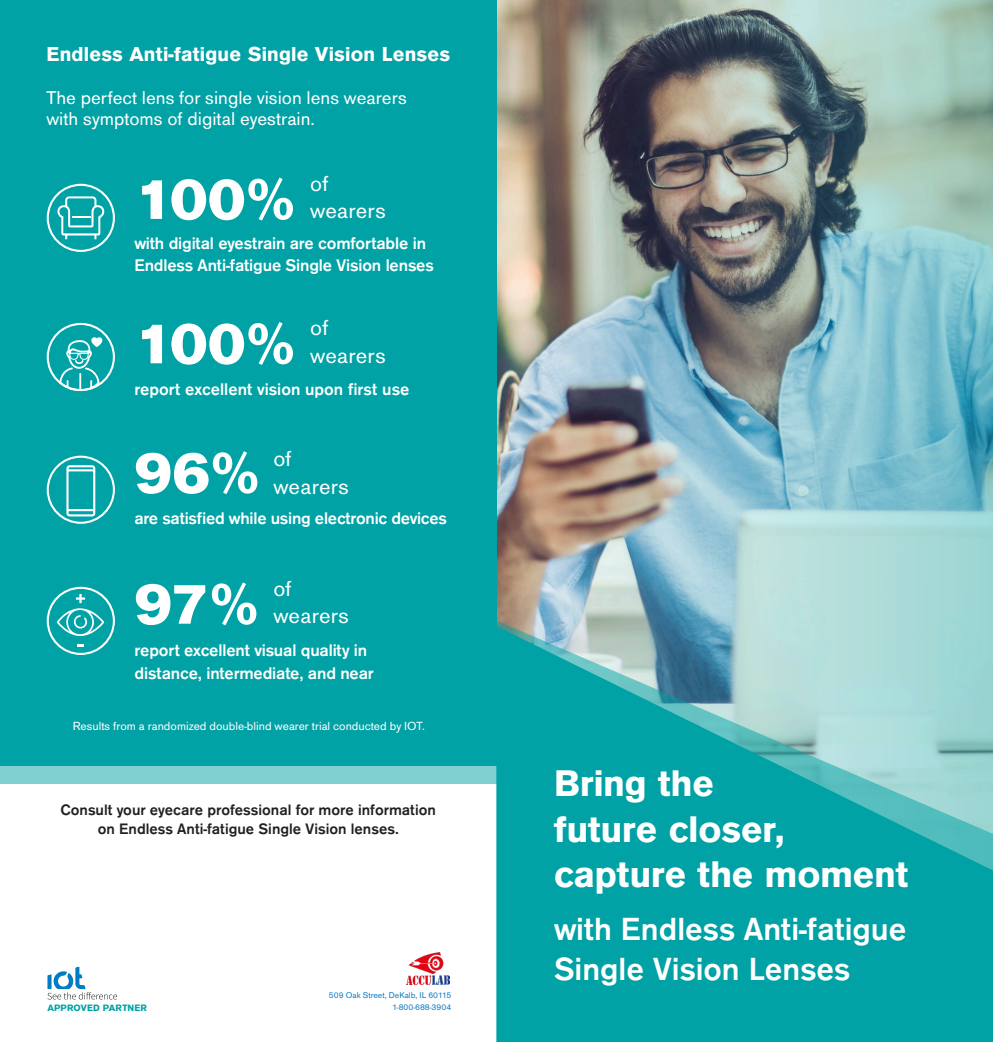
<style>
.page{position:relative;width:993px;height:1042px;background:#fff}
.page>*{position:absolute;margin:0;border:0;box-sizing:border-box;transform-origin:0 0}
.t1{font:900 59.5px "Accius TOT";color:#fff}
.t2{font:700 38.5px/45.5px "Accius TOT";color:#fff}
._18_20_semibold{font:500 33.25px/39.9px "Accius TOT";color:#fff}
.t3{font:22.75px/27.3px "Accius TOT";letter-spacing:.01em;color:#fff}
.t4{font:700 21px "Accius TOT";letter-spacing:.01em;color:#fff}
.t5{font:19.25px/21px "Accius TOT";color:#fff}
.t6{font:500 17.5px/22.8px "Accius TOT";letter-spacing:-.01em;color:#fff}
.t7{font:500 15.75px/19.2px "Accius TOT";color:#231f20;text-align:center}
.t8{font:12.25px "Accius TOT";color:#fff}
.t9{font:700 9.62px "Accius TOT";letter-spacing:.015em;color:#00a2a5}
.t10{font:8.75px "Accius TOT";color:#107dc2}
</style>
<div class="page">
<img style="left:496px;top:0;width:496px;height:620px">
<div style="left:0;top:0;width:496px;height:784px;background:#80d0d2"></div>
<svg style="left:47px;top:966px;width:70px;height:33px"></svg>
<svg style="left:496px;top:626px;width:496px;height:416px;background:#2badb0"></svg>
<div style="left:0;top:0;width:496px;height:765px;background:#00a2a5"></div>
<div style="left:47px;top:323px;width:68px;height:68px;border:2px solid #fff;border-radius:50%"></div>
<div style="left:47px;top:184px;width:68px;height:68px;border:2px solid #fff;border-radius:50%"></div>
<div style="left:47px;top:587px;width:68px;height:68px;border:2px solid #fff;border-radius:50%"></div>
<div style="left:47px;top:456px;width:68px;height:68px;border:2px solid #fff;border-radius:50%"></div>
<svg style="left:59px;top:337px;width:43px;height:55px"></svg>
<svg style="left:57px;top:594px;width:47px;height:42px"></svg>
<svg style="left:77px;top:644px;width:6px;height:3px"></svg>
<svg style="left:66px;top:465px;width:30px;height:52px"></svg>
<svg style="left:56px;top:196px;width:49px;height:43px"></svg>
<img style="left:406px;top:952px;width:43px;height:32px">
<p class="t4" style="left:46px;top:42px;width:405px">Endless Anti-fatigue Single Vision Lenses</p>
<p class="t5" style="left:46px;top:87px;width:362px">The perfect lens for single vision lens wearers with symptoms of digital eyestrain.</p>
<p class="t1" style="left:134px;top:164px;width:162px">100%</p>
<p class="t3" style="left:310px;top:170px;width:77px">of wearers</p>
<p class="t6" style="left:134px;top:232px;width:301px">with digital eyestrain are comfortable in<br>Endless Anti-fatigue Single Vision lenses</p>
<p class="t1" style="left:134px;top:308px;width:162px">100%</p>
<p class="t3" style="left:310px;top:314px;width:77px">of wearers</p>
<p class="t6" style="left:134px;top:378px;width:276px">report excellent vision upon first use</p>
<p class="t1" style="left:134px;top:437px;width:127px">96%</p>
<p class="t3" style="left:273px;top:445px;width:77px">of wearers</p>
<p class="t6" style="left:134px;top:507px;width:314px">are satisfied while using electronic devices</p>
<p class="t1" style="left:134px;top:569px;width:126px">97%</p>
<p class="t3" style="left:273px;top:575px;width:77px">of wearers</p>
<p class="t6" style="left:134px;top:639px;width:240px">report excellent visual quality in distance, intermediate, and near</p>
<p class="t8" style="left:73px;top:719px;width:353px">Results from a randomized double-blind wearer trial conducted by IOT.</p>
<p class="t7" style="left:60px;top:800px;width:377px">Consult your eyecare professional for more information on Endless Anti-fatigue Single Vision lenses.</p>
<p class="t9" style="left:47px;top:1003px;width:101px">APPROVED PARTNER</p>
<p class="t10" style="left:329px;top:990px;width:124px">509 Oak Street, DeKalb, IL 60115</p>
<p class="t10" style="left:392px;top:1002px;width:61px">1-800-688-3904</p>
<p class="t2" style="left:554px;top:761px;width:232px">Bring the future closer,</p>
<p class="t2" style="left:554px;top:852px;width:356px">capture the moment</p>
<p class="_18_20_semibold" style="left:554px;top:910px;width:354px">with Endless Anti-fatigue<br>Single Vision Lenses</p>
</div>
